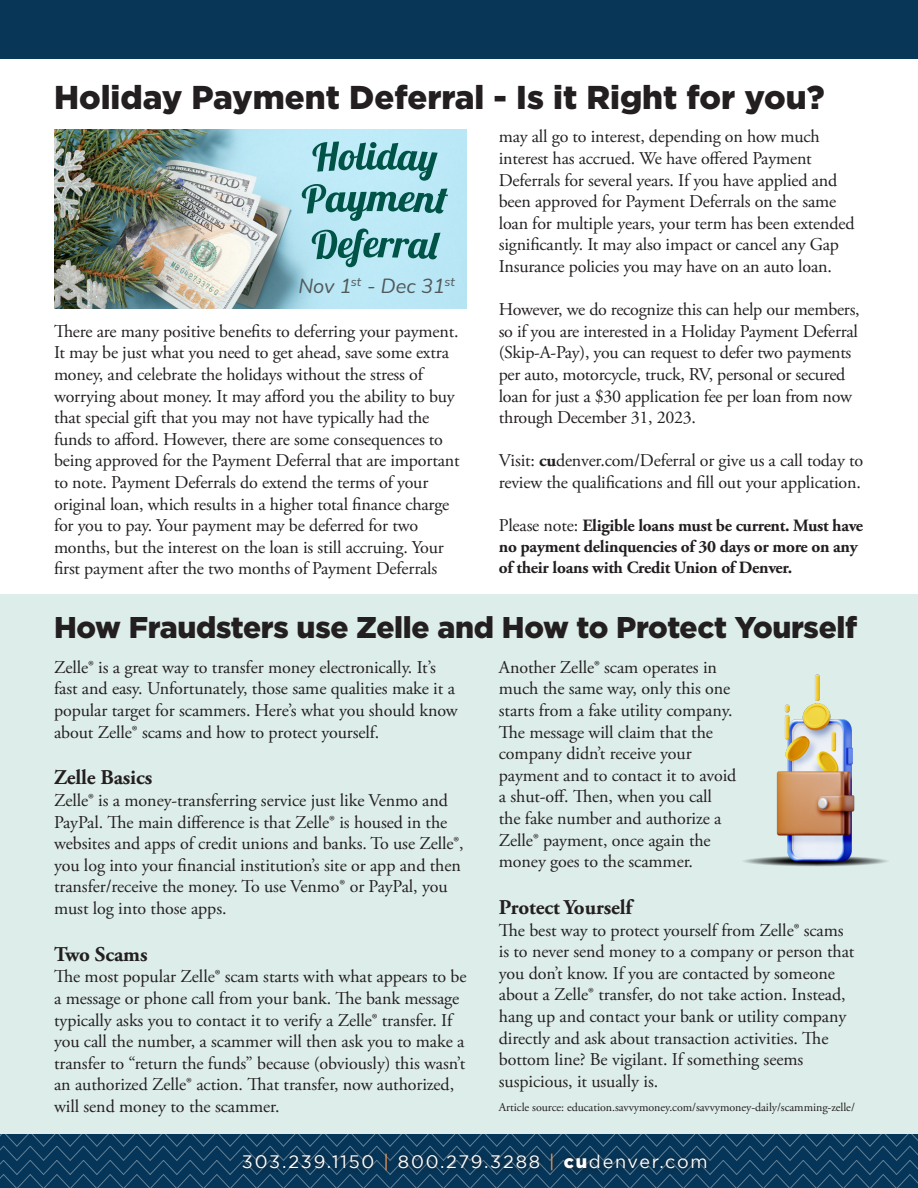
<style>
.page{position:relative;width:918px;height:1188px;background:#fff}
.page>*{position:absolute;margin:0;border:0;box-sizing:border-box;transform-origin:0 0}
.t1{font:900 33px "Gotham";color:#231f20}
.t2{font:900 30px "Gotham";letter-spacing:-.01em;color:#231f20}
.t3{font:700 21px "Adobe Garamond Pro";letter-spacing:-.005em;color:#231f20}
.t4{font:italic 20.1px "Nunito";color:#51585a}
.t5{font:18px/21.6px "Adobe Garamond Pro";letter-spacing:-.01em;color:#231f20}
.t6{font:18px "Gotham";letter-spacing:.1em;color:#fff}
.t7{font:700 17.25px/20.7px "Adobe Garamond Pro";letter-spacing:-.015em;color:#231f20}
.t8{font:italic 12.45px "Nunito";color:#51585a}
.t9{font:12px "Adobe Garamond Pro";letter-spacing:-.005em;color:#231f20}
.s1{font-weight:700}
.s2{font-weight:400;font-size:18px}
.s3{color:#f6995c}
.s4{font-weight:900}
</style>
<div class="page">
<div style="left:0;top:594px;width:918px;height:540px;background:#ddede9"></div>
<div style="left:0;top:0;width:918px;height:59px;background:#073657"></div>
<img style="left:54px;top:129px;width:412px;height:180px">
<svg style="left:302px;top:142px;width:146px;height:79px"></svg>
<svg style="left:312px;top:228px;width:129px;height:39px"></svg>
<img style="left:743px;top:674px;width:145px;height:193px">
<svg style="left:0;top:1134px;width:918px;height:54px"></svg>
<div style="left:238px;top:1149px;width:473px;height:26px;background:#231f20;opacity:.75"></div>
<p class="t1" style="left:54px;top:79px;width:772px">Holiday Payment Deferral - Is it Right for you?</p>
<p class="t8" style="left:351px;top:272px;width:12px">st</p>
<p class="t8" style="left:444px;top:272px;width:12px">st</p>
<p class="t4" style="left:298px;top:272px;width:148px">Nov 1 - Dec 31</p>
<p class="t5" style="left:54px;top:321px;width:407px">There are many positive benefits to deferring your payment.<br>It may be just what you need to get ahead, save some extra money, and celebrate the holidays without the stress of worrying about money. It may afford you the ability to buy that special gift that you may not have typically had the funds to afford. However, there are some consequences to being approved for the Payment Deferral that are important to note. Payment Deferrals do extend the terms of your original loan, which results in a higher total finance charge for you to pay. Your payment may be deferred for two months, but the interest on the loan is still accruing. Your first payment after the two months of Payment Deferrals</p>
<p class="t5" style="left:499px;top:127px;width:357px">may all go to interest, depending on how much interest has accrued. We have offered Payment Deferrals for several years. If you have applied and been approved for Payment Deferrals on the same loan for multiple years, your term has been extended significantly. It may also impact or cancel any Gap Insurance policies you may have on an auto loan.</p>
<p class="t5" style="left:499px;top:299px;width:362px">However, we do recognize this can help our members, so if you are interested in a Holiday Payment Deferral (Skip-A-Pay), you can request to defer two payments per auto, motorcycle, truck, RV, personal or secured loan for just a $30 application fee per loan from now through December 31, 2023.</p>
<p class="t5" style="left:499px;top:451px;width:366px">Visit: <span class="s1">cu</span>denver.com/Deferral or give us a call today to review the qualifications and fill out your application.</p>
<p class="t7" style="left:499px;top:516px;width:366px"><span class="s2">Please note:</span> Eligible loans must be current. Must have no payment delinquencies of 30 days or more on any of their loans with Credit Union of Denver.</p>
<p class="t2" style="left:54px;top:611px;width:805px">How Fraudsters use Zelle and How to Protect Yourself</p>
<p class="t5" style="left:499px;top:657px;width:239px">Another Zelle® scam operates in much the same way, only this one starts from a fake utility company.<br>The message will claim that the company didn’t receive your payment and to contact it to avoid a shut-off. Then, when you call the fake number and authorize a<br>Zelle® payment, once again the money goes to the scammer.</p>
<p class="t3" style="left:499px;top:895px;width:135px">Protect Yourself</p>
<p class="t5" style="left:499px;top:920px;width:357px">The best way to protect yourself from Zelle® scams is to never send money to a company or person that you don’t know. If you are contacted by someone about a Zelle® transfer, do not take action. Instead, hang up and contact your bank or utility company directly and ask about transaction activities. The bottom line? Be vigilant. If something seems suspicious, it usually is.</p>
<p class="t9" style="left:499px;top:1100px;width:358px">Article source: education.savvymoney.com/savvymoney-daily/scamming-zelle/</p>
<p class="t6" style="left:242px;top:1152px;width:467px">303.239.1150 <span class="s3">|</span> 800.279.3288 <span class="s3">|</span> <span class="s4">cu</span>denver.com</p>
<p class="t5" style="left:54px;top:657px;width:405px">Zelle® is a great way to transfer money electronically. It’s fast and easy. Unfortunately, those same qualities make it a popular target for scammers. Here’s what you should know about Zelle® scams and how to protect yourself.</p>
<p class="t3" style="left:54px;top:765px;width:100px">Zelle Basics</p>
<p class="t5" style="left:54px;top:790px;width:411px">Zelle® is a money-transferring service just like Venmo and PayPal. The main difference is that Zelle® is housed in the websites and apps of credit unions and banks. To use Zelle®, you log into your financial institution’s site or app and then transfer/receive the money. To use Venmo® or PayPal, you must log into those apps.</p>
<p class="t3" style="left:54px;top:942px;width:95px">Two Scams</p>
<p class="t5" style="left:54px;top:966px;width:414px">The most popular Zelle® scam starts with what appears to be a message or phone call from your bank. The bank message typically asks you to contact it to verify a Zelle® transfer. If you call the number, a scammer will then ask you to make a transfer to “return the funds” because (obviously) this wasn’t an authorized Zelle® action. That transfer, now authorized, will send money to the scammer.</p>
</div>
